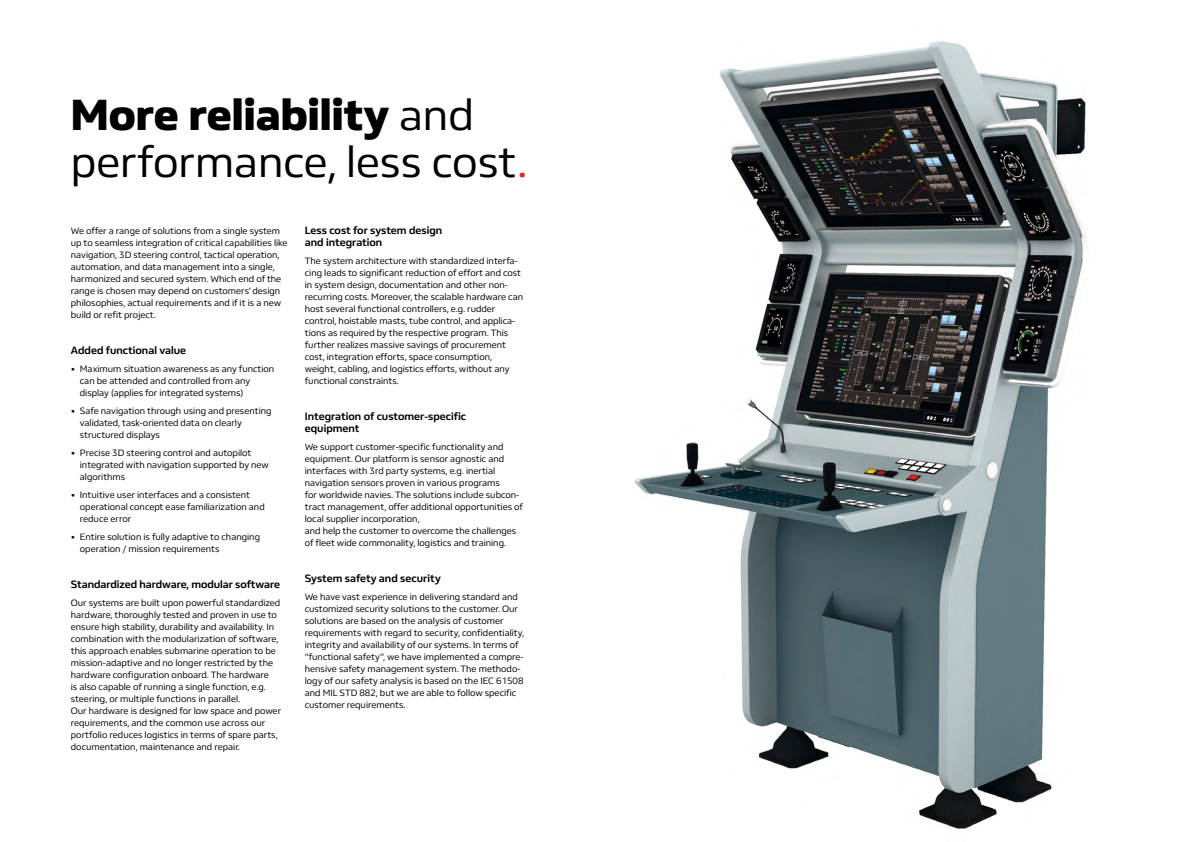
<style>
.page{position:relative;width:1191px;height:842px;background:#fff}
.page>*{position:absolute;margin:0;border:0;box-sizing:border-box;transform-origin:0 0}
.t1{font:45px/47px "FS Hackney";color:#000}
.t2{font:700 11px/12px "FS Hackney";color:#000}
.t3{font:9.5px/12px "FS Hackney";color:#000}
.s1{font-weight:800}
.s2{color:#e32119}
</style>
<div class="page">
<img style="left:634px;top:41px;width:452px;height:788px">
<h1 class="t1" style="left:71px;top:89px;width:458px"><span class="s1">More reliability</span> and performance, less cost<span class="s2">.</span></h1>
<p class="t3" style="left:71px;top:225px;width:218px">We offer a range of solutions from a single system up to seamless integration of critical capabilities like navigation, 3D steering control, tactical operation, automation, and data management into a single, harmonized and secured system. Which end of the range is chosen may depend on customers’ design philosophies, actual requirements and if it is a new build or refit project.</p>
<p class="t2" style="left:71px;top:344px;width:117px">Added functional value</p>
<p class="t3" style="left:80px;top:363px;width:196px;text-indent:-9px">• Maximum situation awareness as any function can be attended and controlled from any display (applies for integrated systems)</p>
<p class="t3" style="left:80px;top:405px;width:193px;text-indent:-9px">• Safe navigation through using and presenting validated, task-oriented data on clearly structured displays</p>
<p class="t3" style="left:80px;top:447px;width:190px;text-indent:-9px">• Precise 3D steering control and autopilot integrated with navigation supported by new algorithms</p>
<p class="t3" style="left:80px;top:489px;width:186px;text-indent:-9px">• Intuitive user interfaces and a consistent operational concept ease familiarization and reduce error</p>
<p class="t3" style="left:80px;top:531px;width:182px;text-indent:-9px">• Entire solution is fully adaptive to changing operation / mission requirements</p>
<p class="t2" style="left:71px;top:578px;width:211px">Standardized hardware, modular software</p>
<p class="t3" style="left:71px;top:597px;width:212px">Our systems are built upon powerful standardized hardware, thoroughly tested and proven in use to ensure high stability, durability and availability. In combination with the modularization of software, this approach enables submarine operation to be mission-adaptive and no longer restricted by the hardware configuration onboard. The hardware<br>is also capable of running a single function, e.g. steering, or multiple functions in parallel.<br>Our hardware is designed for low space and power requirements, and the common use across our portfolio reduces logistics in terms of spare parts, documentation, maintenance and repair.</p>
<p class="t2" style="left:305px;top:224px;width:139px">Less cost for system design and integration</p>
<p class="t3" style="left:305px;top:255px;width:220px">The system architecture with standardized interfa&shy;cing leads to significant reduction of effort and cost in system design, documentation and other non&shy;recurring costs. Moreover, the scalable hardware can host several functional controllers, e.g. rudder control, hoistable masts, tube control, and applica&shy;tions as required by the respective program. This further realizes massive savings of procurement cost, integration efforts, space consumption, weight, cabling, and logistics efforts, without any functional constraints.</p>
<p class="t2" style="left:305px;top:410px;width:163px">Integration of customer-specific equipment</p>
<p class="t3" style="left:305px;top:441px;width:220px">We support customer-specific functionality and equipment. Our platform is sensor agnostic and interfaces with 3rd party systems, e.g. inertial navigation sensors proven in various programs<br>for worldwide navies. The solutions include subcon&shy;tract management, offer additional opportunities of local supplier incorporation,<br>and help the customer to overcome the challenges of fleet wide commonality, logistics and training.</p>
<p class="t2" style="left:305px;top:572px;width:137px">System safety and security</p>
<p class="t3" style="left:305px;top:591px;width:221px">We have vast experience in delivering standard and customized security solutions to the customer. Our solutions are based on the analysis of customer requirements with regard to security, confidentiality, integrity and availability of our systems. In terms of “functional safety”, we have implemented a compre&shy;hensive safety management system. The methodo&shy;logy of our safety analysis is based on the IEC 61508 and MIL STD 882, but we are able to follow specific customer requirements.</p>
</div>
